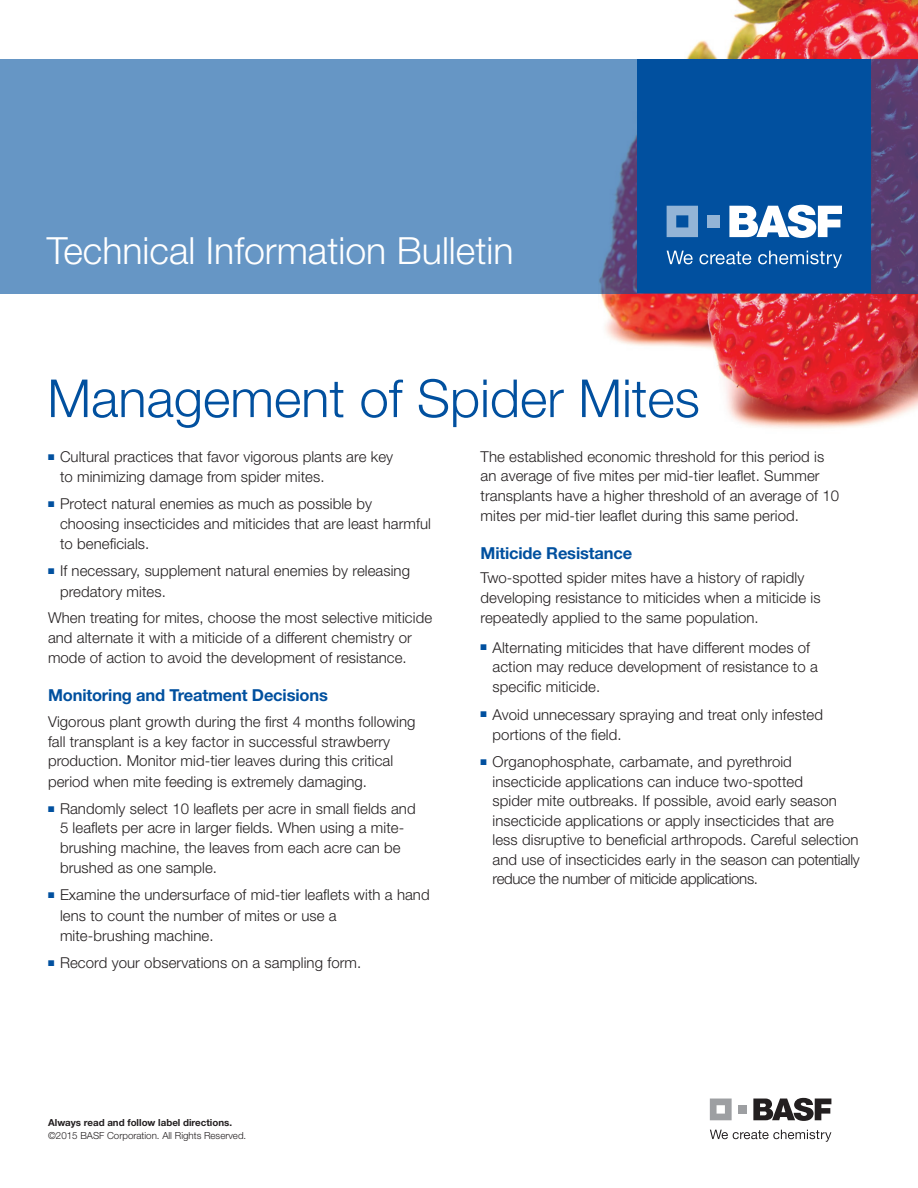
<style>
.page{position:relative;width:918px;height:1188px;background:#fff}
.page>*{position:absolute;margin:0;border:0;box-sizing:border-box;transform-origin:0 0}
.t1{font:300 52.5px "Helvetica Neue";color:#01509f}
.t2{font:300 37.5px "Helvetica Neue";color:#fff}
.t3{font:700 16.5px "Helvetica Neue";letter-spacing:-.01em;color:#01509f}
.t4{font:300 15px/19.8px "Helvetica Neue";letter-spacing:.005em;color:#231f20}
.t5{font:300 9.75px "Helvetica Neue";color:#231f20}
.t6{font:700 9.75px "Helvetica Neue";color:#231f20}
.s1{color:#01509f}
</style>
<div class="page">
<img style="left:598px;top:0;width:320px;height:429px">
<svg style="left:0;top:59px;width:918px;height:234px;background:#648ebd"></svg>
<div style="left:637px;top:60px;width:234px;height:233px;background:#01509f"></div>
<svg style="left:667px;top:206px;width:31px;height:31px"></svg>
<div style="left:708px;top:215px;width:12px;height:12px;background:#93b4d6"></div>
<svg style="left:729px;top:205px;width:113px;height:33px"></svg>
<svg style="left:667px;top:251px;width:26px;height:13px"></svg>
<svg style="left:699px;top:251px;width:52px;height:13px"></svg>
<svg style="left:758px;top:251px;width:84px;height:17px"></svg>
<svg style="left:710px;top:1099px;width:22px;height:21px"></svg>
<div style="left:738px;top:1105px;width:9px;height:9px;background:#9d9fa2"></div>
<svg style="left:753px;top:1098px;width:78px;height:23px"></svg>
<svg style="left:710px;top:1130px;width:121px;height:12px"></svg>
<h2 class="t2" style="left:47px;top:227px;width:468px">Technical Information Bulletin</h2>
<h1 class="t1" style="left:47px;top:366px;width:654px">Management of Spider Mites</h1>
<p class="t4" style="left:60px;top:446px;width:335px;line-height:20.2px;text-indent:-12px"><span class="s1">■</span> Cultural practices that favor vigorous plants are key to minimizing damage from spider mites.</p>
<p class="t4" style="left:60px;top:494px;width:372px;text-indent:-12px"><span class="s1">■</span> Protect natural enemies as much as possible by choosing insecticides and miticides that are least harmful to beneficials.</p>
<p class="t4" style="left:60px;top:561px;width:352px;line-height:20.2px;text-indent:-12px"><span class="s1">■</span> If necessary, supplement natural enemies by releasing predatory mites.</p>
<p class="t4" style="left:48px;top:608px;width:386px">When treating for mites, choose the most selective miticide and alternate it with a miticide of a different chemistry or mode of action to avoid the development of resistance.</p>
<p class="t3" style="left:48px;top:685px;width:281px">Monitoring and Treatment Decisions</p>
<p class="t4" style="left:48px;top:712px;width:369px">Vigorous plant growth during the first 4 months following fall transplant is a key factor in successful strawberry production. Monitor mid-tier leaves during this critical period when mite feeding is extremely damaging.</p>
<p class="t4" style="left:60px;top:798px;width:357px;text-indent:-12px"><span class="s1">■</span> Randomly select 10 leaflets per acre in small fields and 5 leaflets per acre in larger fields. When using a mite&shy;brushing machine, the leaves from each acre can be brushed as one sample.</p>
<p class="t4" style="left:60px;top:885px;width:371px;line-height:20.2px;text-indent:-12px"><span class="s1">■</span> Examine the undersurface of mid-tier leaflets with a hand lens to count the number of mites or use a mite-brushing machine.</p>
<p class="t4" style="left:48px;top:953px;width:315px"><span class="s1">■</span> Record your observations on a sampling form.</p>
<p class="t4" style="left:481px;top:446px;width:360px">The established economic threshold for this period is an average of five mites per mid-tier leaflet. Summer transplants have a higher threshold of an average of 10 mites per mid-tier leaflet during this same period.</p>
<p class="t3" style="left:481px;top:543px;width:153px">Miticide Resistance</p>
<p class="t4" style="left:481px;top:568px;width:342px">Two-spotted spider mites have a history of rapidly developing resistance to miticides when a miticide is repeatedly applied to the same population.</p>
<p class="t4" style="left:493px;top:637px;width:327px;text-indent:-12px"><span class="s1">■</span> Alternating miticides that have different modes of action may reduce development of resistance to a specific miticide.</p>
<p class="t4" style="left:493px;top:704px;width:332px;line-height:20.2px;text-indent:-12px"><span class="s1">■</span> Avoid unnecessary spraying and treat only infested portions of the field.</p>
<p class="t4" style="left:493px;top:752px;width:369px;text-indent:-12px"><span class="s1">■</span> Organophosphate, carbamate, and pyrethroid insecticide applications can induce two-spotted<br>spider mite outbreaks. If possible, avoid early season insecticide applications or apply insecticides that are less disruptive to beneficial arthropods. Careful selection and use of insecticides early in the season can potentially reduce the number of miticide applications.</p>
<p class="t6" style="left:48px;top:1116px;width:185px">Always read and follow label directions.</p>
<p class="t5" style="left:48px;top:1130px;width:200px">©2015 BASF Corporation. All Rights Reserved.</p>
</div>
